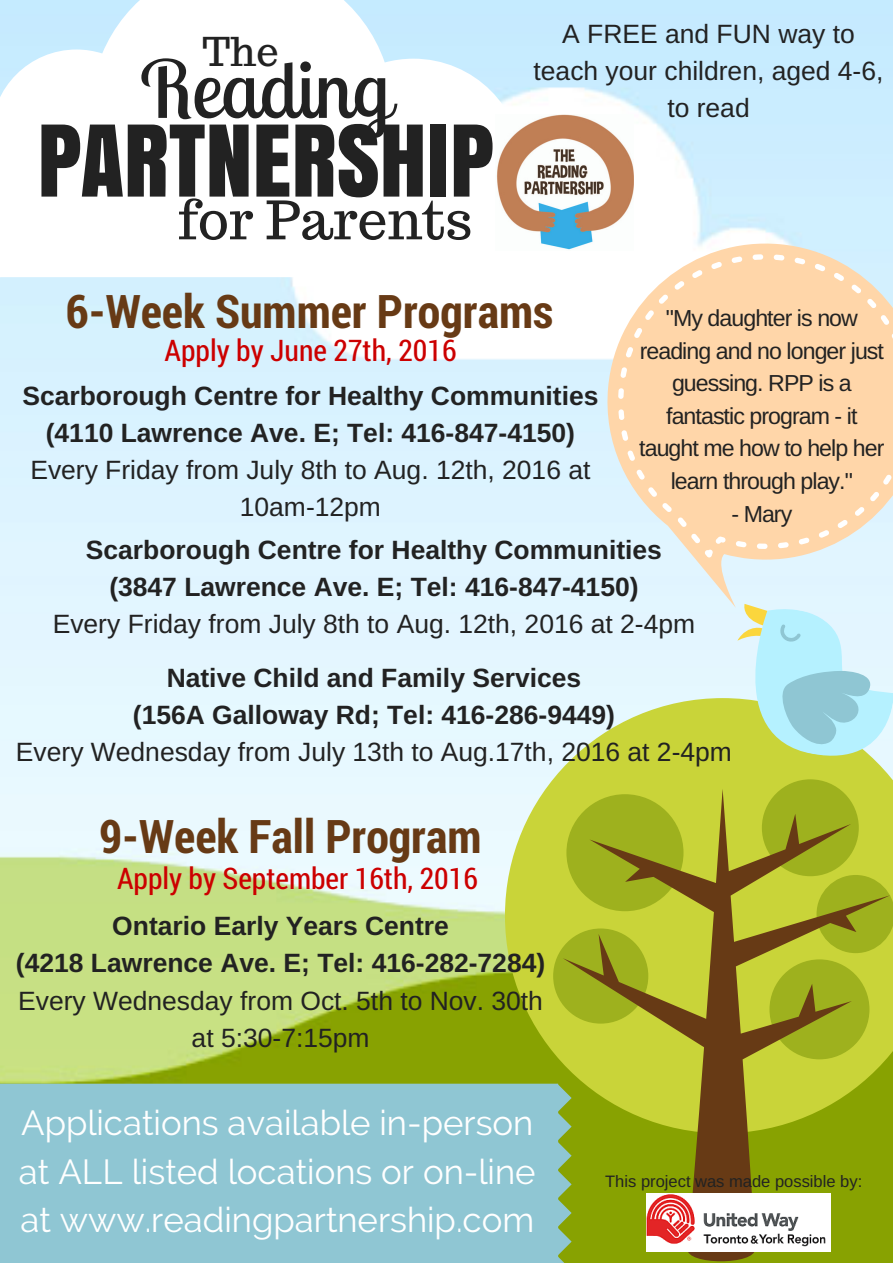
<style>
.page{position:relative;width:893px;height:1263px;background:#fff}
.page>*{position:absolute;margin:0;border:0;box-sizing:border-box;transform-origin:0 0}
.t1{font:92.55px "Anton";color:#222}
.t2{font:79.35px "Lobster Two";color:#222}
.t3{font:52.95px "Trocchi";color:#222}
.t4{font:700 46.35px "Roboto Condensed";color:#673a15}
.t5{font:39.6px "Trocchi";color:#222}
.t6{font:34.65px/48.3px "Raleway";color:#fff;text-align:justify}
.t7{font:29.7px "Roboto Condensed";color:#c00}
.t8{font:700 26.4px/37px "Arimo";color:#222;text-align:center}
.t9{font:26.4px/37px "Arimo";color:#222;text-align:center}
.t10{font:23.1px/32.5px "Arimo";letter-spacing:-.04em;color:#222;text-align:center}
.t11{font:16.5px "Arimo";color:#222}
</style>
<div class="page">
<img style="left:0;top:0;width:892px;height:1262px">
<svg style="left:0;top:0;width:523px;height:277px"></svg>
<svg style="left:505px;top:698px;width:387px;height:435px;fill:#c9d439"></svg>
<div style="left:761px;top:779px;width:97px;height:97px;background:#9eb11e;border-radius:50%"></div>
<svg style="left:890px;top:875px;width:2px;height:78px"></svg>
<div style="left:553px;top:928px;width:95px;height:95px;background:#9eb11e;border-radius:50%"></div>
<svg style="left:562px;top:789px;width:328px;height:472px"></svg>
<svg style="left:720px;top:623px;width:172px;height:143px"></svg>
<svg style="left:588px;top:229px;width:304px;height:394px;fill:#e1f5ff"></svg>
<svg style="left:605px;top:241px;width:287px;height:321px;fill:#ffd6a9"></svg>
<svg style="left:704px;top:536px;width:22px;height:22px"></svg>
<div style="left:0;top:1083px;width:557px;height:179px;background:#8fc6d3"></div>
<svg style="left:557px;top:1083px;width:14px;height:179px"></svg>
<img style="left:496px;top:114px;width:137px;height:136px">
<img style="left:646px;top:1194px;width:184px;height:57px">
<h3 class="t5" style="left:202px;top:26px;width:78px">The</h3>
<h2 class="t2" style="left:140px;top:39px;width:252px">Reading</h2>
<h1 class="t1" style="left:38px;top:91px;width:457px">PARTNERSHIP</h1>
<h3 class="t3" style="left:178px;top:185px;width:296px">for Parents</h3>
<p class="t9" style="left:533px;top:15px;width:351px">A FREE and FUN way to teach your children, aged 4-6, to read</p>
<h3 class="t4" style="left:66px;top:280px;width:489px">6-Week Summer Programs</h3>
<p class="t10" style="left:639px;top:302px;width:247px">"My daughter is now reading and no longer just guessing. RPP is a fantastic program - it taught me how to help her learn through play."</p>
<p class="t10" style="left:731px;top:497px;width:62px">- Mary</p>
<p class="t7" style="left:165px;top:330px;width:293px">Apply by June 27th, 2016</p>
<p class="t8" style="left:22px;top:377px;width:577px">Scarborough Centre for Healthy Communities (4110 Lawrence Ave. E; Tel: 416-847-4150)</p>
<p class="t9" style="left:30px;top:451px;width:561px">Every Friday from July 8th to Aug. 12th, 2016 at<br>10am-12pm</p>
<p class="t8" style="left:86px;top:531px;width:577px">Scarborough Centre for Healthy Communities (3847 Lawrence Ave. E; Tel: 416-847-4150)</p>
<p class="t9" style="left:53px;top:605px;width:644px">Every Friday from July 8th to Aug. 12th, 2016 at 2-4pm</p>
<p class="t8" style="left:133px;top:659px;width:483px">Native Child and Family Services (156A Galloway Rd; Tel: 416-286-9449)</p>
<p class="t9" style="left:16px;top:733px;width:717px">Every Wednesday from July 13th to Aug.17th, 2016 at 2-4pm</p>
<h3 class="t4" style="left:99px;top:804px;width:384px">9-Week Fall Program</h3>
<p class="t7" style="left:117px;top:858px;width:362px">Apply by September 16th, 2016</p>
<p class="t8" style="left:16px;top:907px;width:530px">Ontario Early Years Centre<br>(4218 Lawrence Ave. E; Tel: 416-282-7284)</p>
<p class="t9" style="left:18px;top:982px;width:526px">Every Wednesday from Oct. 5th to Nov. 30th at 5:30-7:15pm</p>
<h3 class="t6" style="left:19px;top:1099px;width:518px">Applications available in-person at ALL listed locations or on-line at www.readingpartnership.com</h3>
<p class="t11" style="left:605px;top:1172px;width:258px">This project was made possible by:</p>
</div>
